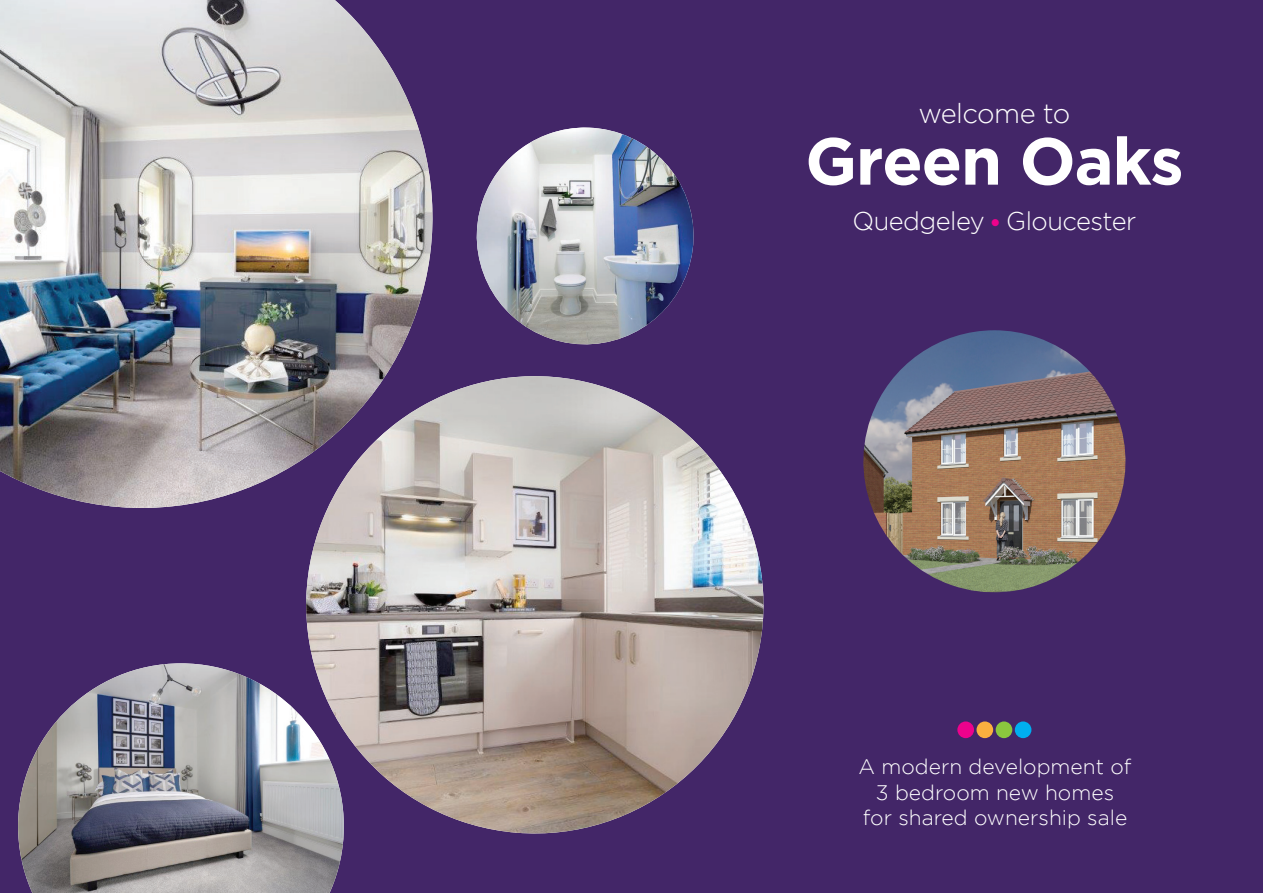
<style>
.page{position:relative;width:1263px;height:893px;background:#432668}
.page>*{position:absolute;margin:0;border:0;box-sizing:border-box;transform-origin:0 0}
.t1{font:700 66.3px "Gotham";letter-spacing:-.02em;color:#fff}
.t2{font:300 27.45px "Gotham";letter-spacing:-.02em;color:#fff}
.t3{font:300 25.5px "Gotham";letter-spacing:-.02em;color:#fff}
.t4{font:300 21px/25.2px "Gotham";color:#fff;text-align:center}
</style>
<div class="page">
<img style="left:0;top:0;width:433px;height:508px">
<svg style="left:278px;top:348px;width:155px;height:160px"></svg>
<img style="left:305px;top:376px;width:459px;height:458px">
<img style="left:863px;top:330px;width:263px;height:263px">
<img style="left:476px;top:128px;width:218px;height:217px">
<img style="left:18px;top:663px;width:326px;height:230px">
<div style="left:957px;top:721px;width:17px;height:17px;background:#ed028c;border-radius:50%"></div>
<div style="left:976px;top:721px;width:17px;height:17px;background:#fbb03f;border-radius:50%"></div>
<div style="left:996px;top:721px;width:16px;height:17px;background:#8bc63e;border-radius:50%"></div>
<div style="left:1015px;top:721px;width:16px;height:17px;background:#00aeef;border-radius:50%"></div>
<h2 class="t2" style="left:918px;top:98px;width:153px">welcome to</h2>
<h1 class="t1" style="left:805px;top:123px;width:380px">Green Oaks</h1>
<p class="t3" style="left:852px;top:208px;width:285px">Quedgeley <sup>●</sup> Gloucester</p>
<p class="t4" style="left:859px;top:754px;width:274px">A modern development of<br>3 bedroom new homes<br>for shared ownership sale</p>
</div>
